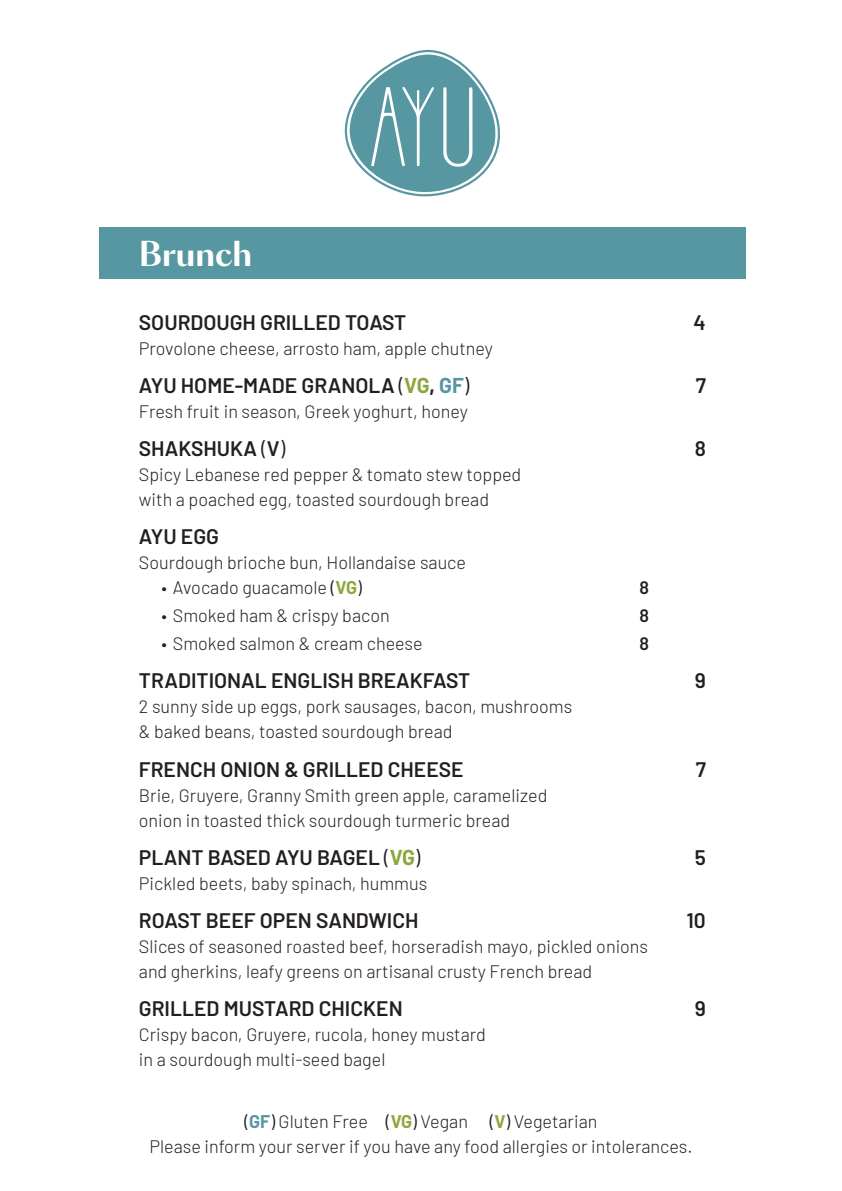
<style>
.page{position:relative;width:842px;height:1191px;background:#fff}
.page>*{position:absolute;margin:0;border:0;box-sizing:border-box;transform-origin:0 0}
.t1{font:700 32px "Sang Bleu OG Sans";color:#fff}
.Item_name___Price{font:600 21px "Barlow";color:#231f20}
.Description{font:300 18px/25px "Barlow";color:#231f20}
.t2{font:600 18px "Barlow";color:#231f20}
.s1{font-weight:400}
.s2{font-weight:700;color:#8ba73d}
.s3{font-weight:700}
.s4{font-weight:700;color:#5797a2}
</style>
<div class="page">
<svg style="left:344px;top:49px;width:156px;height:148px"></svg>
<div style="left:99px;top:227px;width:647px;height:51px;background:#5797a2"></div>
<p class="t1" style="left:139px;top:233px;width:115px">Brunch</p>
<p class="Item_name___Price" style="left:139px;top:307px;width:269px">SOURDOUGH GRILLED TOAST</p>
<p class="Item_name___Price" style="left:694px;top:307px;width:14px">4</p>
<p class="Description" style="left:139px;top:334px;width:355px">Provolone cheese, arrosto ham, apple chutney</p>
<p class="Item_name___Price" style="left:139px;top:370px;width:332px">AYU HOME-MADE GRANOLA <span class="s1">(</span><span class="s2">VG</span><span class="s3">,</span> <span class="s4">GF</span><span class="s1">)</span></p>
<p class="Item_name___Price" style="left:696px;top:370px;width:12px">7</p>
<p class="Description" style="left:139px;top:398px;width:330px">Fresh fruit in season, Greek yoghurt, honey</p>
<p class="Item_name___Price" style="left:139px;top:433px;width:148px">SHAKSHUKA <span class="s1">(</span>V<span class="s1">)</span></p>
<p class="Item_name___Price" style="left:695px;top:433px;width:13px">8</p>
<p class="Description" style="left:139px;top:461px;width:384px">Spicy Lebanese red pepper &amp; tomato stew topped with a poached egg, toasted sourdough bread</p>
<p class="Item_name___Price" style="left:139px;top:521px;width:82px">AYU EGG</p>
<p class="Description" style="left:139px;top:549px;width:329px">Sourdough brioche bun, Hollandaise sauce</p>
<p class="Description" style="left:162px;top:574px;width:202px">• Avocado guacamole <span class="s1">(</span><span class="s2">VG</span><span class="s1">)</span></p>
<p class="t2" style="left:640px;top:575px;width:11px">8</p>
<p class="Description" style="left:162px;top:602px;width:230px">• Smoked ham &amp; crispy bacon</p>
<p class="t2" style="left:640px;top:602px;width:11px">8</p>
<p class="Description" style="left:162px;top:630px;width:263px">• Smoked salmon &amp; cream cheese</p>
<p class="t2" style="left:640px;top:630px;width:11px">8</p>
<p class="Item_name___Price" style="left:139px;top:665px;width:333px">TRADITIONAL ENGLISH BREAKFAST</p>
<p class="Item_name___Price" style="left:695px;top:665px;width:13px">9</p>
<p class="Description" style="left:139px;top:693px;width:435px">2 sunny side up eggs, pork sausages, bacon, mushrooms &amp; baked beans, toasted sourdough bread</p>
<p class="Item_name___Price" style="left:139px;top:753px;width:326px">FRENCH ONION &amp; GRILLED CHEESE</p>
<p class="Item_name___Price" style="left:696px;top:753px;width:12px">7</p>
<p class="Description" style="left:139px;top:781px;width:410px">Brie, Gruyere, Granny Smith green apple, caramelized onion in toasted thick sourdough turmeric bread</p>
<p class="Item_name___Price" style="left:139px;top:841px;width:283px">PLANT BASED AYU BAGEL <span class="s1">(</span><span class="s2">VG</span><span class="s1">)</span></p>
<p class="Item_name___Price" style="left:695px;top:841px;width:13px">5</p>
<p class="Description" style="left:139px;top:869px;width:290px">Pickled beets, baby spinach, hummus</p>
<p class="Item_name___Price" style="left:139px;top:905px;width:281px">ROAST BEEF OPEN SANDWICH</p>
<p class="Item_name___Price" style="left:686px;top:905px;width:21px">10</p>
<p class="Description" style="left:139px;top:932px;width:511px">Slices of seasoned roasted beef, horseradish mayo, pickled onions and gherkins, leafy greens on artisanal crusty French bread</p>
<p class="Item_name___Price" style="left:139px;top:993px;width:265px">GRILLED MUSTARD CHICKEN</p>
<p class="Item_name___Price" style="left:695px;top:993px;width:13px">9</p>
<p class="Description" style="left:139px;top:1020px;width:349px">Crispy bacon, Gruyere, rucola, honey mustard in a sourdough multi-seed bagel</p>
<p class="Description" style="left:150px;top:1107px;width:544px;text-align:center"><span class="s1">(</span><span class="s4">GF</span><span class="s1">)</span> Gluten Free <span class="s1">(</span><span class="s2">VG</span><span class="s1">)</span> Vegan <span class="s1">(</span><span class="s2">V</span><span class="s1">)</span> Vegetarian<br>Please inform your server if you have any food allergies or intolerances.</p>
</div>
